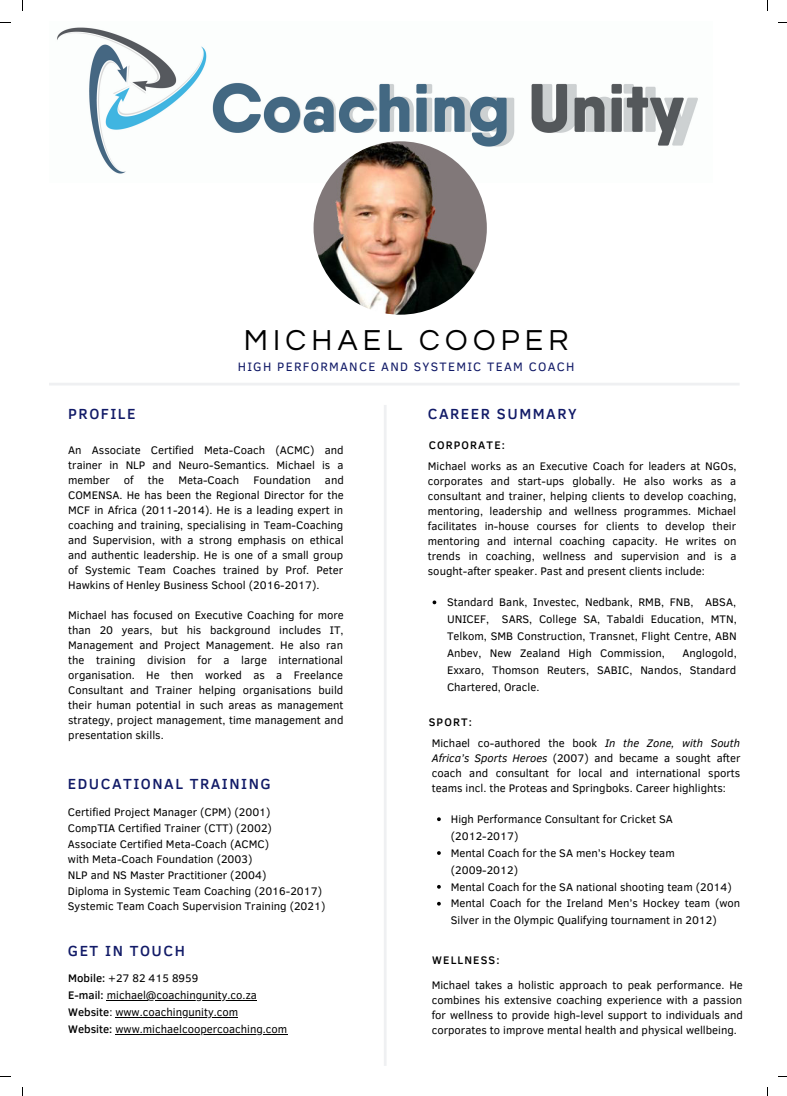
<style>
.page{position:relative;width:787px;height:1096px;background:#fff}
.page>*{position:absolute;margin:0;border:0;box-sizing:border-box;transform-origin:0 0}
.t1{font:30px "Questrial";letter-spacing:.175em;color:#000}
.t2{font:500 15px "Clear Sans";letter-spacing:.1em;color:#111a67}
.t3{font:12.5px "Clear Sans";letter-spacing:.1em;color:#111a67}
.t4{font:11.25px/15px "Clear Sans";color:#000;text-align:justify}
.t5{font:500 11.25px "Clear Sans";letter-spacing:.1em;color:#000}
.s1{font-weight:500}
.s2{font-style:italic}
</style>
<div class="page">
<svg style="left:384px;top:405px;width:2px;height:660px"></svg>
<img style="left:57px;top:27px;width:641px;height:154px">
<img style="left:314px;top:141px;width:173px;height:173px;border-radius:50%">
<svg style="left:49px;top:383px;width:691px;height:2px"></svg>
<svg style="left:433px;top:600px;width:3px;height:4px"></svg>
<hr style="left:107px;top:1000px;width:150px;height:1px;background:#000">
<hr style="left:115px;top:1016px;width:123px;height:1px;background:#000">
<hr style="left:116px;top:1033px;width:172px;height:1px;background:#000">
<svg style="left:437px;top:817px;width:4px;height:4px"></svg>
<svg style="left:437px;top:851px;width:4px;height:3px"></svg>
<svg style="left:437px;top:885px;width:4px;height:3px"></svg>
<svg style="left:437px;top:901px;width:4px;height:4px"></svg>
<p class="t2" style="left:68px;top:403px;width:69px">PROFILE</p>
<p class="t1" style="left:244px;top:325px;width:326px">MICHAEL COOPER</p>
<p class="t3" style="left:238px;top:357px;width:338px">HIGH PERFORMANCE AND SYSTEMIC TEAM COACH</p>
<p class="t2" style="left:428px;top:403px;width:150px">CAREER SUMMARY</p>
<p class="t4" style="left:68px;top:441px;width:277px">An Associate Certified Meta-Coach (ACMC) and trainer in NLP and Neuro-Semantics. Michael is a member</p>
<p class="t4" style="left:124px;top:471px;width:11px">of</p>
<p class="t4" style="left:148px;top:471px;width:18px">the</p>
<p class="t4" style="left:178px;top:471px;width:62px">Meta-Coach</p>
<p class="t4" style="left:253px;top:471px;width:59px">Foundation</p>
<p class="t4" style="left:68px;top:471px;width:277px;text-indent:257px">and COMENSA. He has been the Regional Director for the MCF in Africa (2011-2014). He is a leading expert in coaching and training, specialising in Team-Coaching and Supervision, with a strong emphasis on ethical and authentic leadership. He is one of a small group of Systemic Team Coaches trained by Prof. Peter Hawkins of Henley Business School (2016-2017).</p>
<p class="t4" style="left:68px;top:606px;width:277px">Michael has focused on Executive Coaching for more than 20 years, but his background includes IT, Management and Project Management. He also ran the training division for a large international organisation. He then worked as a Freelance Consultant and Trainer helping organisations build their human potential in such areas as management strategy, project management, time management and presentation skills.</p>
<p class="t2" style="left:68px;top:773px;width:204px">EDUCATIONAL TRAINING</p>
<p class="t4" style="left:68px;top:804px;width:204px">Certified Project Manager (CPM) (2001)</p>
<p class="t4" style="left:68px;top:819px;width:206px">CompTIA Certified Trainer (CTT) (2002)</p>
<p class="t4" style="left:68px;top:835px;width:203px">Associate Certified Meta-Coach (ACMC)</p>
<p class="t4" style="left:68px;top:851px;width:186px">with Meta-Coach Foundation (2003)</p>
<p class="t4" style="left:68px;top:866px;width:200px">NLP and NS Master Practitioner (2004)</p>
<p class="t4" style="left:68px;top:882px;width:256px">Diploma in Systemic Team Coaching (2016-2017)</p>
<p class="t4" style="left:68px;top:898px;width:259px">Systemic Team Coach Supervision Training (2021)</p>
<p class="t2" style="left:68px;top:939px;width:118px">GET IN TOUCH</p>
<p class="t4" style="left:68px;top:970px;width:132px"><span class="s1">Mobile:</span> +27 82 415 8959</p>
<p class="t4" style="left:68px;top:987px;width:190px"><span class="s1">E-mail:</span> michael@coachingunity.co.za</p>
<p class="t4" style="left:68px;top:1003px;width:172px"><span class="s1">Website</span>: www.coachingunity.com</p>
<p class="t4" style="left:68px;top:1020px;width:221px"><span class="s1">Website:</span> www.michaelcoopercoaching.com</p>
<p class="t5" style="left:429px;top:437px;width:78px">CORPORATE:</p>
<p class="t4" style="left:428px;top:458px;width:310px">Michael works as an Executive Coach for leaders at NGOs, corporates and start-ups globally. He also works as a consultant and trainer, helping clients to develop coaching, mentoring, leadership and wellness programmes. Michael facilitates in-house courses for clients to develop their mentoring and internal coaching capacity. He writes on trends in coaching, wellness and supervision and is a sought-after speaker. Past and present clients include:</p>
<p class="t4" style="left:447px;top:593px;width:291px;line-height:16.9px">Standard Bank, Investec, Nedbank, RMB, FNB, ABSA, UNICEF, SARS, College SA, Tabaldi Education, MTN, Telkom, SMB Construction, Transnet, Flight Centre, ABN Anbev, New Zealand High Commission,</p>
<p class="t4" style="left:447px;top:643px;width:291px;line-height:16.9px;text-indent:235px">Anglogold, Exxaro, Thomson Reuters, SABIC, Nandos, Standard Chartered, Oracle.</p>
<p class="t5" style="left:429px;top:713px;width:45px">SPORT:</p>
<p class="t4" style="left:432px;top:734px;width:310px">Michael co-authored the book <span class="s2">In the Zone, with South Africa’s Sports Heroes</span> (2007) and became a sought after coach and consultant for local and international sports teams incl. the Proteas and Springboks. Career highlights:</p>
<p class="t4" style="left:451px;top:827px;width:69px">(2012-2017)</p>
<p class="t4" style="left:451px;top:861px;width:69px">(2009-2012)</p>
<p class="t4" style="left:451px;top:810px;width:224px">High Performance Consultant for Cricket SA</p>
<p class="t4" style="left:451px;top:844px;width:225px">Mental Coach for the SA men’s Hockey team</p>
<p class="t4" style="left:451px;top:878px;width:283px">Mental Coach for the SA national shooting team (2014)</p>
<p class="t4" style="left:451px;top:894px;width:291px;line-height:16.9px">Mental Coach for the Ireland Men’s Hockey team (won<br>Silver in the Olympic Qualifying tournament in 2012)</p>
<p class="t5" style="left:432px;top:951px;width:69px">WELLNESS:</p>
<p class="t4" style="left:432px;top:976px;width:313px">Michael takes a holistic approach to peak performance. He combines his extensive coaching experience with a passion for wellness to provide high-level support to individuals and corporates to improve mental health and physical wellbeing.</p>
</div>
